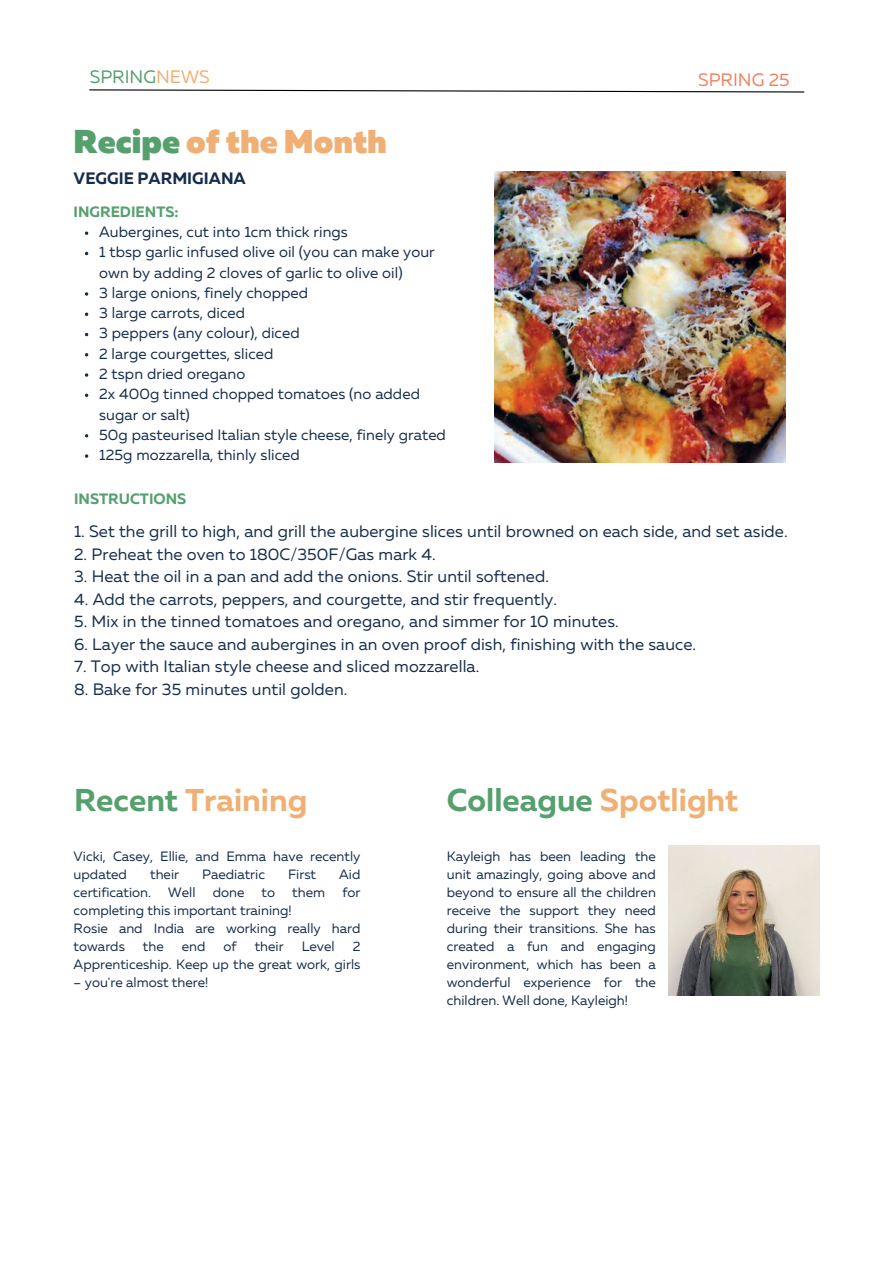
<style>
.page{position:relative;width:894px;height:1264px;background:#fff}
.page>*{position:absolute;margin:0;border:0;box-sizing:border-box;transform-origin:0 0}
.t1{font:900 33px "Muller";color:#f0af74}
.t2{font:700 31.5px "Muller";color:#56a06e}
.t3{font:700 31.5px "Muller";color:#f0af74}
.t4{font:18px "Muller";color:#56a06e}
.t5{font:18px "Muller";color:#f28162}
.t6{font:16.5px "Muller";letter-spacing:.005em;color:#152d4b}
.t7{font:700 16.5px "Muller";color:#152d4b}
.t8{font:15px/20.2px "Muller";letter-spacing:.005em;color:#152d4b}
.t9{font:700 15px "Muller";color:#56a06e}
.t10{font:13.5px/18px "Muller";color:#152d4b}
.s1{color:#f0af74}
.s2{color:#56a06e}
</style>
<div class="page">
<svg style="left:89px;top:89px;width:716px;height:4px"></svg>
<img style="left:494px;top:171px;width:291px;height:291px">
<img style="left:668px;top:845px;width:150px;height:150px">
<svg style="left:85px;top:231px;width:3px;height:4px"></svg>
<svg style="left:85px;top:292px;width:3px;height:4px"></svg>
<svg style="left:85px;top:312px;width:3px;height:4px"></svg>
<svg style="left:85px;top:373px;width:3px;height:4px"></svg>
<svg style="left:85px;top:393px;width:3px;height:4px"></svg>
<svg style="left:85px;top:454px;width:3px;height:4px"></svg>
<h3 class="t4" style="left:90px;top:66px;width:121px">SPRING<span class="s1">NEWS</span></h3>
<h3 class="t5" style="left:698px;top:69px;width:93px">SPRING 25</h3>
<h1 class="t1" style="left:74px;top:121px;width:315px"><span class="s2">Recipe</span> of the Month</h1>
<p class="t7" style="left:74px;top:168px;width:174px">VEGGIE PARMIGIANA</p>
<p class="t9" style="left:74px;top:202px;width:106px">INGREDIENTS:</p>
<p class="t8" style="left:99px;top:222px;width:348px">Aubergines, cut into 1cm thick rings<br>1 tbsp garlic infused olive oil (you can make your own by adding 2 cloves of garlic to olive oil)<br>3 large onions, finely chopped<br>3 large carrots, diced<br>3 peppers (any colour), diced<br>2 large courgettes, sliced<br>2 tspn dried oregano<br>2x 400g tinned chopped tomatoes (no added sugar or salt)<br>50g pasteurised Italian style cheese, finely grated 125g mozzarella, thinly sliced</p>
<p class="t9" style="left:74px;top:489px;width:114px">INSTRUCTIONS</p>
<p class="t6" style="left:74px;top:521px;width:714px">1. Set the grill to high, and grill the aubergine slices until browned on each side, and set aside.</p>
<p class="t6" style="left:74px;top:544px;width:363px">2. Preheat the oven to 180C/350F/Gas mark 4.</p>
<p class="t6" style="left:74px;top:566px;width:476px">3. Heat the oil in a pan and add the onions. Stir until softened.</p>
<p class="t6" style="left:74px;top:589px;width:484px">4. Add the carrots, peppers, and courgette, and stir frequently.</p>
<p class="t6" style="left:74px;top:611px;width:546px">5. Mix in the tinned tomatoes and oregano, and simmer for 10 minutes.</p>
<p class="t6" style="left:74px;top:634px;width:623px">6. Layer the sauce and aubergines in an oven proof dish, finishing with the sauce.</p>
<p class="t6" style="left:74px;top:656px;width:406px">7. Top with Italian style cheese and sliced mozzarella.</p>
<p class="t6" style="left:74px;top:679px;width:275px">8. Bake for 35 minutes until golden.</p>
<h2 class="t3" style="left:74px;top:780px;width:235px"><span class="s2">Recent</span> Training</h2>
<p class="t10" style="left:74px;top:846px;width:288px">Vicki, Casey, Ellie, and Emma have recently updated</p>
<p class="t10" style="left:150px;top:864px;width:30px">their</p>
<p class="t10" style="left:202px;top:864px;width:64px">Paediatric</p>
<p class="t10" style="left:288px;top:864px;width:30px">First</p>
<p class="t10" style="left:339px;top:864px;width:23px">Aid</p>
<p class="t10" style="left:74px;top:882px;width:79px">certification.</p>
<p class="t10" style="left:168px;top:882px;width:29px">Well</p>
<p class="t10" style="left:212px;top:882px;width:33px">done</p>
<p class="t10" style="left:261px;top:882px;width:15px">to</p>
<p class="t10" style="left:292px;top:882px;width:34px">them</p>
<p class="t10" style="left:342px;top:882px;width:20px">for</p>
<p class="t10" style="left:74px;top:900px;width:288px">completing this important training!<br>Rosie and India are working really hard towards</p>
<p class="t10" style="left:143px;top:936px;width:22px">the</p>
<p class="t10" style="left:182px;top:936px;width:25px">end</p>
<p class="t10" style="left:223px;top:936px;width:15px">of</p>
<p class="t10" style="left:255px;top:936px;width:30px">their</p>
<p class="t10" style="left:301px;top:936px;width:34px">Level</p>
<p class="t10" style="left:74px;top:936px;width:288px;text-align:right">2<br>Apprenticeship. Keep up the great work, girls</p>
<p class="t10" style="left:74px;top:972px;width:136px">– you're almost there!</p>
<h2 class="t2" style="left:446px;top:780px;width:293px">Colleague <span class="s1">Spotlight</span></h2>
<p class="t10" style="left:446px;top:846px;width:210px;text-align:justify">Kayleigh has been leading the unit amazingly, going above and beyond to ensure all the children receive the support they need during their transitions. She has created a fun and engaging environment, which has been a wonderful experience for the children. Well done, Kayleigh!</p>
</div>
